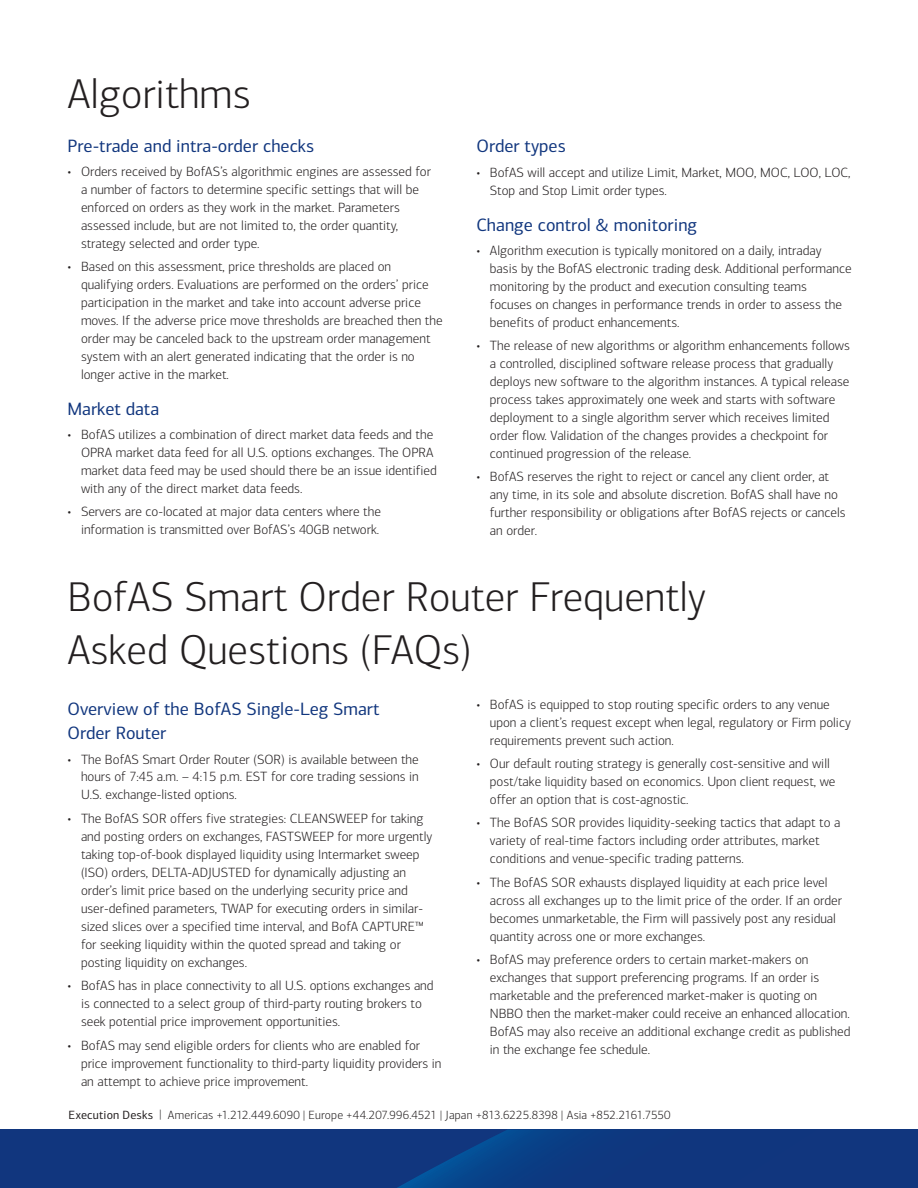
<style>
.page{position:relative;width:918px;height:1188px;background:#fff}
.page>*{position:absolute;margin:0;border:0;box-sizing:border-box;transform-origin:0 0}
.t1{font:300 42px/52.5px "Connections";color:#231f20}
.t2{font:18px/24px "Connections";color:#11367e}
.t3{font:300 13.5px/18px "Connections";color:#231f20}
.t4{font:300 12px "Connections";letter-spacing:.01em;color:#231f20}
.s1{font-weight:400}
</style>
<div class="page">
<div style="left:0;top:1130px;width:918px;height:58px;background:#11367e"></div>
<svg style="left:397px;top:1130px;width:165px;height:58px"></svg>
<h1 class="t1" style="left:68px;top:68px;width:185px">Algorithms</h1>
<h2 class="t2" style="left:68px;top:134px;width:248px">Pre-trade and intra-order checks</h2>
<p class="t3" style="left:81px;top:162px;width:351px;text-indent:-14px">• Orders received by BofAS’s algorithmic engines are assessed for a number of factors to determine specific settings that will be enforced on orders as they work in the market. Parameters assessed include, but are not limited to, the order quantity, strategy selected and order type.</p>
<p class="t3" style="left:81px;top:258px;width:363px;text-indent:-14px">• Based on this assessment, price thresholds are placed on qualifying orders. Evaluations are performed on the orders’ price participation in the market and take into account adverse price moves. If the adverse price move thresholds are breached then the order may be canceled back to the upstream order management system with an alert generated indicating that the order is no longer active in the market.</p>
<h2 class="t2" style="left:68px;top:397px;width:93px">Market data</h2>
<p class="t3" style="left:81px;top:425px;width:357px;text-indent:-14px">• BofAS utilizes a combination of direct market data feeds and the OPRA market data feed for all U.S. options exchanges. The OPRA market data feed may be used should there be an issue identified with any of the direct market data feeds.</p>
<p class="t3" style="left:68px;top:503px;width:315px;text-align:right">• Servers are co-located at major data centers where the information is transmitted over BofAS’s 40GB network.</p>
<h2 class="t2" style="left:476px;top:134px;width:91px">Order types</h2>
<p class="t3" style="left:490px;top:164px;width:362px;text-indent:-14px">• BofAS will accept and utilize Limit, Market, MOO, MOC, LOO, LOC,<br>Stop and Stop Limit order types.</p>
<h2 class="t2" style="left:476px;top:213px;width:222px">Change control &amp; monitoring</h2>
<p class="t3" style="left:490px;top:241px;width:363px;text-indent:-14px">• Algorithm execution is typically monitored on a daily, intraday basis by the BofAS electronic trading desk. Additional performance monitoring by the product and execution consulting teams focuses on changes in performance trends in order to assess the benefits of product enhancements.</p>
<p class="t3" style="left:490px;top:336px;width:362px;text-indent:-14px">• The release of new algorithms or algorithm enhancements follows a controlled, disciplined software release process that gradually deploys new software to the algorithm instances. A typical release process takes approximately one week and starts with software deployment to a single algorithm server which receives limited order flow. Validation of the changes provides a checkpoint for continued progression of the release.</p>
<p class="t3" style="left:490px;top:468px;width:357px;text-indent:-14px">• BofAS reserves the right to reject or cancel any client order, at any time, in its sole and absolute discretion. BofAS shall have no further responsibility or obligations after BofAS rejects or cancels an order.</p>
<h1 class="t1" style="left:68px;top:571px;width:640px">BofAS Smart Order Router Frequently<br>Asked Questions (FAQs)</h1>
<h2 class="t2" style="left:68px;top:697px;width:314px">Overview of the BofAS Single-Leg Smart<br>Order Router</h2>
<p class="t3" style="left:81px;top:750px;width:339px;text-align:justify;text-indent:-14px">• The BofAS Smart Order Router (SOR) is available between the hours of 7:45 a.m. – 4:15 p.m. EST for core trading sessions in U.S. exchange-listed options.</p>
<p class="t3" style="left:81px;top:809px;width:353px;text-indent:-14px">• The BofAS SOR offers five strategies: CLEANSWEEP for taking and posting orders on exchanges, FASTSWEEP for more urgently taking top-of-book displayed liquidity using Intermarket sweep (ISO) orders, DELTA-ADJUSTED for dynamically adjusting an order’s limit price based on the underlying security price and user-defined parameters, TWAP for executing orders in similar&shy;sized slices over a specified time interval, and BofA CAPTURE™ for seeking liquidity within the quoted spread and taking or posting liquidity on exchanges.</p>
<p class="t3" style="left:81px;top:977px;width:354px;text-indent:-14px">• BofAS has in place connectivity to all U.S. options exchanges and is connected to a select group of third-party routing brokers to seek potential price improvement opportunities.</p>
<p class="t3" style="left:81px;top:1036px;width:362px;text-indent:-14px">• BofAS may send eligible orders for clients who are enabled for price improvement functionality to third-party liquidity providers in an attempt to achieve price improvement.</p>
<p class="t3" style="left:490px;top:695px;width:362px;text-indent:-14px">• BofAS is equipped to stop routing specific orders to any venue upon a client’s request except when legal, regulatory or Firm policy requirements prevent such action.</p>
<p class="t3" style="left:490px;top:755px;width:347px;text-indent:-14px">• Our default routing strategy is generally cost-sensitive and will post/take liquidity based on economics. Upon client request, we offer an option that is cost-agnostic.</p>
<p class="t3" style="left:490px;top:814px;width:352px;text-indent:-14px">• The BofAS SOR provides liquidity-seeking tactics that adapt to a variety of real-time factors including order attributes, market conditions and venue-specific trading patterns.</p>
<p class="t3" style="left:490px;top:873px;width:354px;text-indent:-14px">• The BofAS SOR exhausts displayed liquidity at each price level across all exchanges up to the limit price of the order. If an order becomes unmarketable, the Firm will passively post any residual quantity across one or more exchanges.</p>
<p class="t3" style="left:490px;top:951px;width:362px;text-indent:-14px">• BofAS may preference orders to certain market-makers on exchanges that support preferencing programs. If an order is marketable and the preferenced market-maker is quoting on NBBO then the market-maker could receive an enhanced allocation.<br>BofAS may also receive an additional exchange credit as published in the exchange fee schedule.</p>
<p class="t4" style="left:69px;top:1108px;width:604px"><span class="s1">Execution Desks</span> | Americas +1.212.449.6090 | Europe +44.207.996.4521 | Japan +813.6225.8398 | Asia +852.2161.7550</p>
</div>
